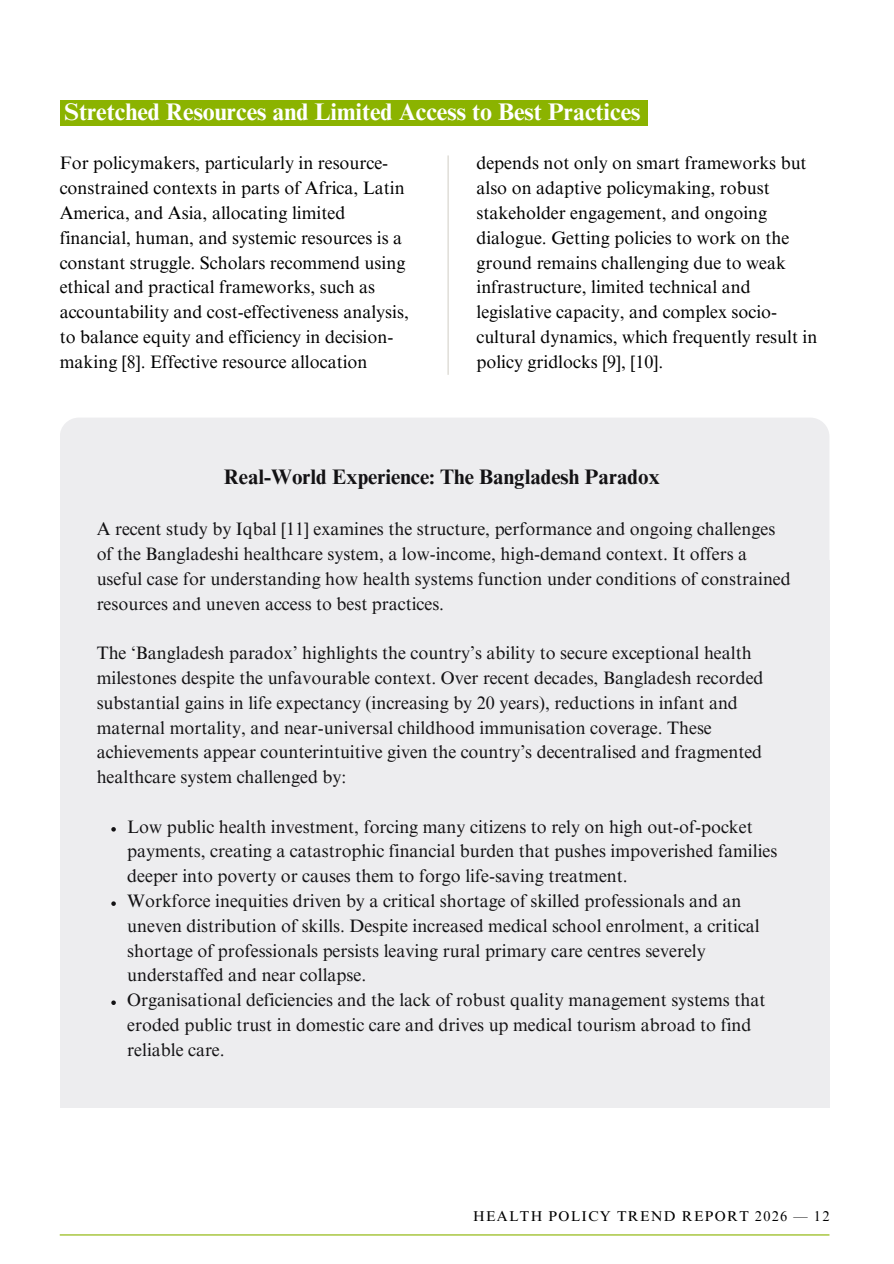
<style>
.page{position:relative;width:894px;height:1264px;background:#fff}
.page>*{position:absolute;margin:0;border:0;box-sizing:border-box;transform-origin:0 0}
.t1{font:700 24px "Times NRMT Pro";color:#fff}
.t2{font:700 21px "Times NRMT Pro";color:#131214}
.t3{font:18px/24.8px "Times NRMT Pro";color:#131214}
.t4{font:18px/24.8px "Times NRMT Pro";color:#000}
.t5{font:14.25px "Times NRMT Pro";letter-spacing:.09em;color:#000}
</style>
<div class="page">
<hr style="left:60px;top:1234px;width:769px;height:1px;background:#8bb300">
<div style="left:60px;top:100px;width:587px;height:26px;background:#8bb300"></div>
<hr style="left:447px;top:155px;width:1px;height:220px;background:#d5d3cb">
<div style="left:60px;top:417px;width:769px;height:690px;background:#ededef"></div>
<svg style="left:111px;top:827px;width:5px;height:4px"></svg>
<svg style="left:111px;top:901px;width:5px;height:4px"></svg>
<svg style="left:111px;top:1000px;width:5px;height:4px"></svg>
<h1 class="t1" style="left:65px;top:103px;width:577px">Stretched Resources and Limited Access to Best Practices</h1>
<p class="t4" style="left:476px;top:153px;width:342px">depends not only on smart frameworks but also on adaptive policymaking, robust stakeholder engagement, and ongoing dialogue. Getting policies to work on the ground remains challenging due to weak infrastructure, limited technical and legislative capacity, and complex socio&shy;cultural dynamics, which frequently result in policy gridlocks [9], [10].</p>
<p class="t4" style="left:60px;top:153px;width:350px">For policymakers, particularly in resource&shy;constrained contexts in parts of Africa, Latin America, and Asia, allocating limited financial, human, and systemic resources is a constant struggle. Scholars recommend using ethical and practical frameworks, such as accountability and cost-effectiveness analysis, to balance equity and efficiency in decision&shy;making [8]. Effective resource allocation</p>
<p class="t2" style="left:223px;top:468px;width:438px">Real-World Experience: The Bangladesh Paradox</p>
<p class="t3" style="left:97px;top:519px;width:695px">A recent study by Iqbal [11] examines the structure, performance and ongoing challenges of the Bangladeshi healthcare system, a low-income, high-demand context. It offers a useful case for understanding how health systems function under conditions of constrained resources and uneven access to best practices.</p>
<p class="t3" style="left:97px;top:643px;width:668px">The ‘Bangladesh paradox’ highlights the country’s ability to secure exceptional health milestones despite the unfavourable context. Over recent decades, Bangladesh recorded substantial gains in life expectancy (increasing by 20 years), reductions in infant and maternal mortality, and near-universal childhood immunisation coverage. These achievements appear counterintuitive given the country’s decentralised and fragmented healthcare system challenged by:</p>
<p class="t3" style="left:127px;top:816px;width:651px">Low public health investment, forcing many citizens to rely on high out-of-pocket payments, creating a catastrophic financial burden that pushes impoverished families deeper into poverty or causes them to forgo life-saving treatment.<br>Workforce inequities driven by a critical shortage of skilled professionals and an uneven distribution of skills. Despite increased medical school enrolment, a critical shortage of professionals persists leaving rural primary care centres severely understaffed and near collapse.<br>Organisational deficiencies and the lack of robust quality management systems that eroded public trust in domestic care and drives up medical tourism abroad to find reliable care.</p>
<p class="t5" style="left:473px;top:1210px;width:358px">HEALTH POLICY TREND REPORT 2026 — 12</p>
</div>
